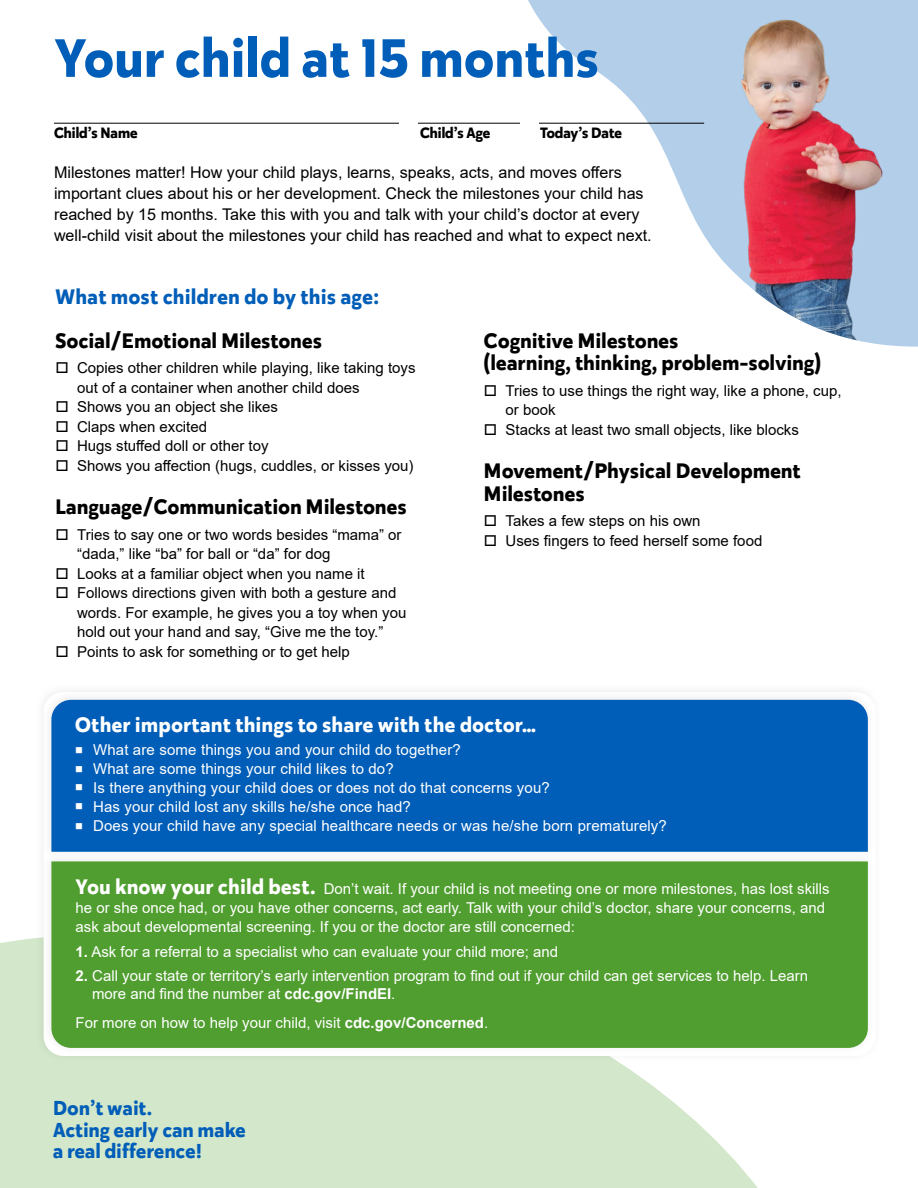
<style>
.page{position:relative;width:918px;height:1188px;background:#fff}
.page>*{position:absolute;margin:0;border:0;box-sizing:border-box;transform-origin:0 0}
.t1{font:700 54px "Karu";letter-spacing:.02em;color:#005eb8}
.t2{font:700 21px/22.5px "Karu";letter-spacing:.02em;color:#000}
.t3{font:700 21px "Karu";letter-spacing:.03em;color:#fff}
.t4{font:700 21px "Karu";letter-spacing:.03em;color:#005eb8}
.t5{font:700 20.25px/21.6px "Karu";letter-spacing:.02em;color:#005eb8}
.t6{font:16.2px/21px "Arial";color:#000}
.t7{font:15px/18.8px "Arial";color:#fff}
.t8{font:15px/19.5px "Arial";color:#000}
.t9{font:700 15px "Karu";color:#000}
.s1{font-family:"Karu";font-weight:700;font-size:21px}
.s2{font-weight:700}
</style>
<div class="page">
<svg style="left:0;top:938px;width:758px;height:250px;background:#d6e8cf"></svg>
<img style="left:528px;top:0;width:390px;height:347px">
<div style="left:33px;top:682px;width:851px;height:382px;background:#000;opacity:.07"></div>
<div style="left:41px;top:690px;width:835px;height:170px;background:#000;opacity:.09"></div>
<div style="left:51px;top:700px;width:817px;height:151px;background:#005eb8"></div>
<div style="left:41px;top:851px;width:835px;height:205px;background:#f9f9f9"></div>
<div style="left:51px;top:861px;width:817px;height:187px;background:#509e2f"></div>
<hr style="left:54px;top:123px;width:650px;height:1px;background:#000">
<div style="left:399px;top:118px;width:19px;height:12px;background:#fff"></div>
<div style="left:520px;top:118px;width:19px;height:12px;background:#fff"></div>
<h1 class="t1" style="left:54px;top:20px;width:546px">Your child at 15 months</h1>
<p class="t9" style="left:54px;top:123px;width:85px">Child’s Name</p>
<p class="t9" style="left:420px;top:123px;width:72px">Child’s Age</p>
<p class="t9" style="left:540px;top:123px;width:83px">Today’s Date</p>
<p class="t6" style="left:54px;top:162px;width:599px">Milestones matter! How your child plays, learns, speaks, acts, and moves offers important clues about his or her development. Check the milestones your child has reached by 15 months. Take this with you and talk with your child’s doctor at every well-child visit about the milestones your child has reached and what to expect next.</p>
<h2 class="t4" style="left:56px;top:282px;width:326px">What most children do by this age:</h2>
<h2 class="t2" style="left:56px;top:329px;width:268px">Social/Emotional Milestones</h2>
<p class="t8" style="left:77px;top:358px;width:340px;text-indent:-22px">□ Copies other children while playing, like taking toys out of a container when another child does</p>
<p class="t8" style="left:56px;top:397px;width:224px">□ Shows you an object she likes</p>
<p class="t8" style="left:56px;top:417px;width:153px">□ Claps when excited</p>
<p class="t8" style="left:56px;top:436px;width:215px">□ Hugs stuffed doll or other toy</p>
<p class="t8" style="left:56px;top:456px;width:360px">□ Shows you affection (hugs, cuddles, or kisses you)</p>
<h2 class="t2" style="left:56px;top:496px;width:353px">Language/Communication Milestones</h2>
<p class="t8" style="left:77px;top:525px;width:326px;text-indent:-22px">□ Tries to say one or two words besides “mama” or “dada,” like “ba” for ball or “da” for dog</p>
<p class="t8" style="left:56px;top:564px;width:311px">□ Looks at a familiar object when you name it</p>
<p class="t8" style="left:77px;top:583px;width:331px;text-indent:-22px">□ Follows directions given with both a gesture and words. For example, he gives you a toy when you hold out your hand and say, “Give me the toy.”</p>
<p class="t8" style="left:56px;top:642px;width:296px">□ Points to ask for something or to get help</p>
<h2 class="t2" style="left:484px;top:329px;width:339px">Cognitive Milestones<br>(learning, thinking, problem-solving)</h2>
<p class="t8" style="left:506px;top:381px;width:338px;text-indent:-22px">□ Tries to use things the right way, like a phone, cup, or book</p>
<p class="t8" style="left:484px;top:420px;width:317px">□ Stacks at least two small objects, like blocks</p>
<h2 class="t2" style="left:484px;top:460px;width:318px">Movement/Physical Development<br>Milestones</h2>
<p class="t8" style="left:484px;top:511px;width:218px">□ Takes a few steps on his own</p>
<p class="t8" style="left:484px;top:531px;width:280px">□ Uses fingers to feed herself some food</p>
<h2 class="t3" style="left:75px;top:710px;width:463px">Other important things to share with the doctor…</h2>
<p class="t7" style="left:75px;top:741px;width:387px">■ What are some things you and your child do together?</p>
<p class="t7" style="left:75px;top:759px;width:320px">■ What are some things your child likes to do?</p>
<p class="t7" style="left:75px;top:778px;width:476px">■ Is there anything your child does or does not do that concerns you?</p>
<p class="t7" style="left:75px;top:797px;width:337px">■ Has your child lost any skills he/she once had?</p>
<p class="t7" style="left:75px;top:816px;width:593px">■ Does your child have any special healthcare needs or was he/she born prematurely?</p>
<p class="t7" style="left:76px;top:879px;width:756px"><span class="s1">You know your child best.</span> Don’t wait. If your child is not meeting one or more milestones, has lost skills he or she once had, or you have other concerns, act early. Talk with your child’s doctor, share your concerns, and ask about developmental screening. If you or the doctor are still concerned:</p>
<p class="t7" style="left:76px;top:942px;width:484px"><span class="s2">1.</span> Ask for a referral to a specialist who can evaluate your child more; and</p>
<p class="t7" style="left:92px;top:967px;width:718px;line-height:18px;text-indent:-16px"><span class="s2">2.</span> Call your state or territory’s early intervention program to find out if your child can get services to help. Learn more and find the number at <span class="s2">cdc.gov/FindEI</span>.</p>
<p class="t7" style="left:76px;top:1013px;width:414px">For more on how to help your child, visit <span class="s2">cdc.gov/Concerned</span>.</p>
<h3 class="t5" style="left:53px;top:1097px;width:194px">Don’t wait.<br>Acting early can make a real difference!</h3>
</div>
